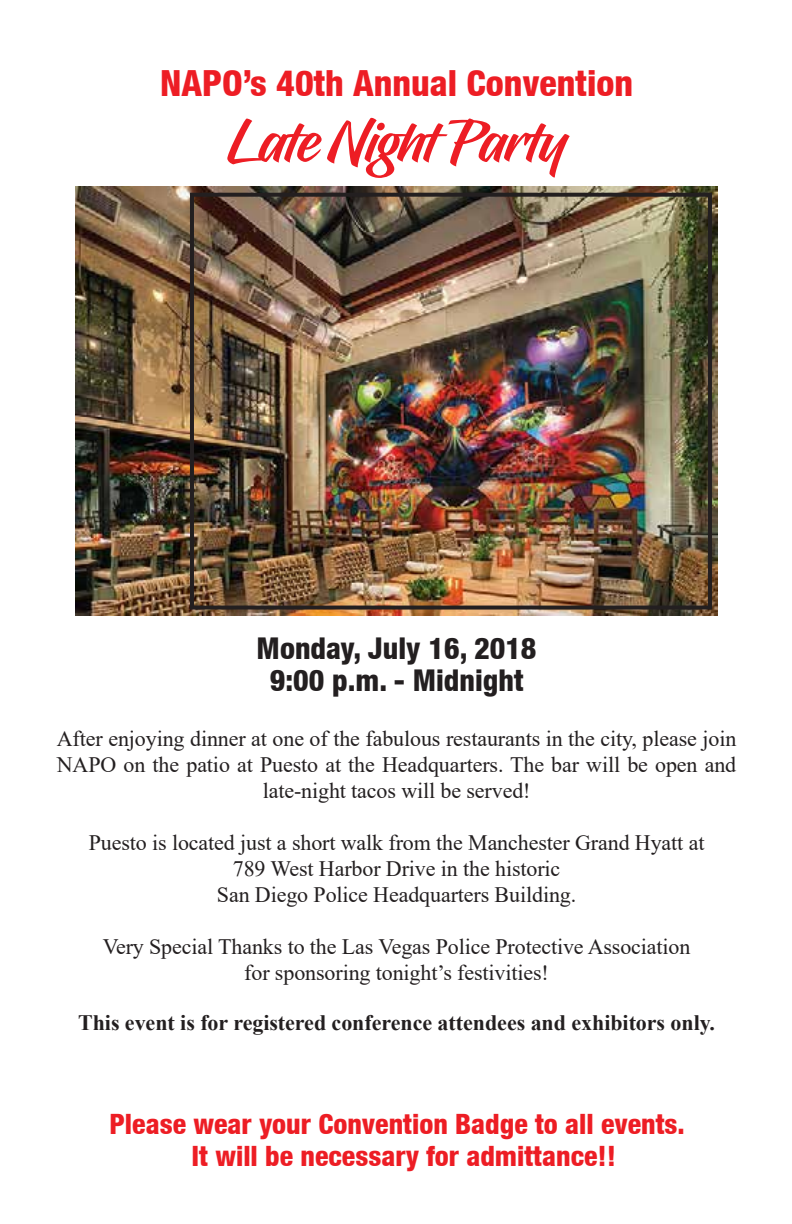
<style>
.page{position:relative;width:792px;height:1224px;background:#fff}
.page>*{position:absolute;margin:0;border:0;box-sizing:border-box;transform-origin:0 0}
.t1{font:58px "Hughs";color:#ed1d24}
.t2{font:800 condensed 36px "Helvetica Neue LT";color:#ed1d24}
.t3{font:800 condensed 30px/32px "Helvetica Neue LT";color:#231f20;text-align:center}
.t4{font:800 condensed 28px/32px "Helvetica Neue LT";color:#ed1d24;text-align:center}
.t5{font:22px/26px "Times New Roman";letter-spacing:-.005em;color:#231f20;text-align:center}
.t6{font:700 22px "Times New Roman";color:#231f20}
</style>
<div class="page">
<img style="left:76px;top:187px;width:642px;height:428px">
<div style="left:190px;top:193px;width:522px;height:417px;border:4px solid #231f20"></div>
<h2 class="t2" style="left:160px;top:61px;width:474px">NAPO’s 40th Annual Convention</h2>
<h1 class="t1" style="left:228px;top:107px;width:339px">Late Night Party</h1>
<h3 class="t3" style="left:257px;top:632px;width:281px">Monday, July 16, 2018<br>9:00 p.m. - Midnight</h3>
<p class="t5" style="left:57px;top:725px;width:681px">After enjoying dinner at one of the fabulous restaurants in the city, please join<br>NAPO on the patio at Puesto at the Headquarters. The bar will be open and late-night tacos will be served!</p>
<p class="t5" style="left:89px;top:829px;width:617px">Puesto is located just a short walk from the Manchester Grand Hyatt at<br>789 West Harbor Drive in the historic<br>San Diego Police Headquarters Building.</p>
<p class="t5" style="left:103px;top:933px;width:589px">Very Special Thanks to the Las Vegas Police Protective Association for sponsoring tonight’s festivities!</p>
<p class="t6" style="left:78px;top:1006px;width:638px">This event is for registered conference attendees and exhibitors only.</p>
<p class="t4" style="left:109px;top:1108px;width:577px">Please wear your Convention Badge to all events.<br>It will be necessary for admittance!!</p>
</div>
